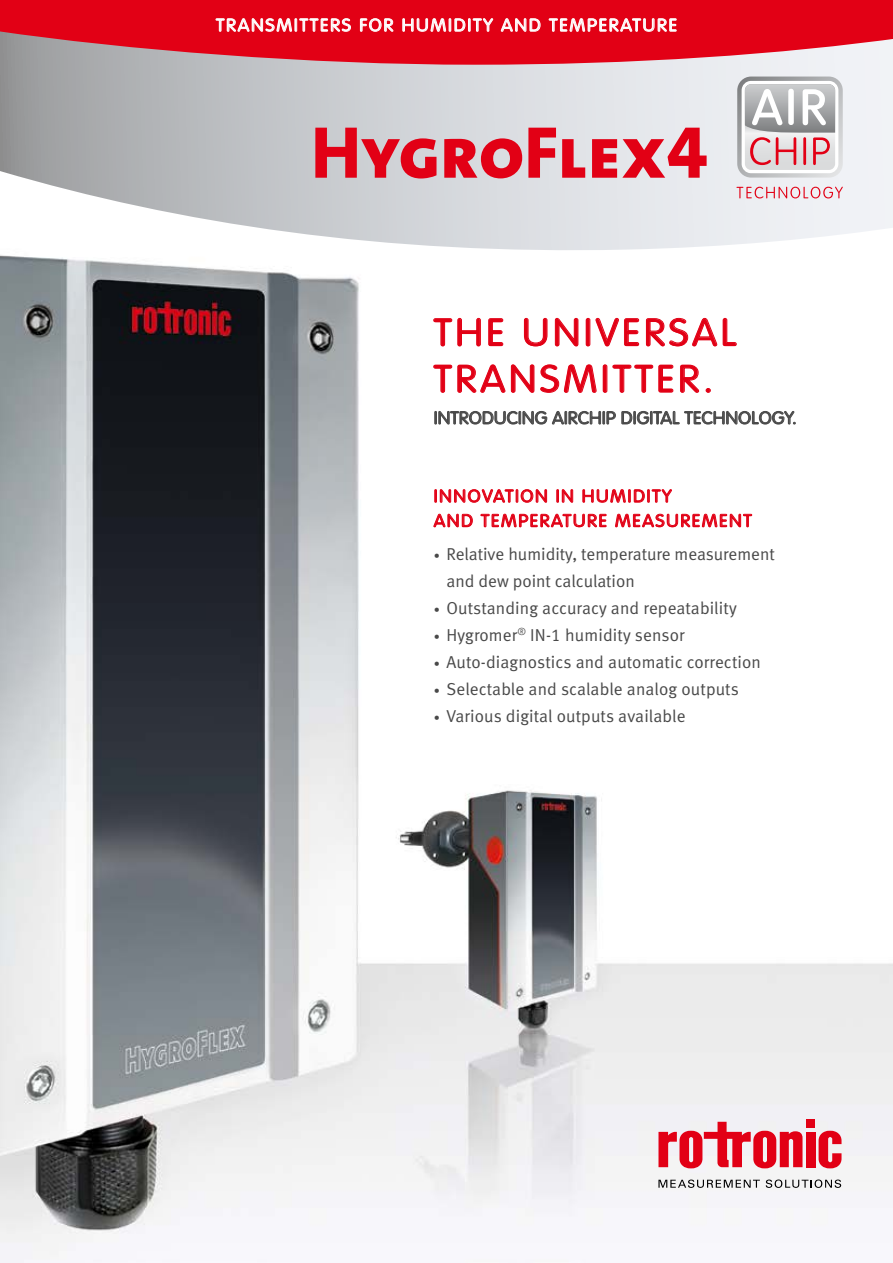
<style>
.page{position:relative;width:893px;height:1263px;background:#fff}
.page>*{position:absolute;margin:0;border:0;box-sizing:border-box;transform-origin:0 0}
.t1{font:300 37.95px "VAG Rounded LT";letter-spacing:.09em;color:#e20015;scale:1.08 1}
.t2{font:300 17.4px "VAG Rounded LT";letter-spacing:.09em;color:#e20015;scale:1.08 1}
.t3{font:300 17.4px "VAG Rounded LT";letter-spacing:.1em;color:#fff;scale:1.08 1}
.t4{font:300 17.4px "VAG Rounded LT";letter-spacing:.01em;color:#494949;scale:1.08 1}
.t5{font:17.25px/27px "Meta Normal LF";letter-spacing:.005em;color:#494949}
.s1{font-size:12px}
</style>
<div class="page">
<img style="left:0;top:255px;width:893px;height:1008px">
<svg style="left:0;top:65px;width:893px;height:185px"></svg>
<svg style="left:0;top:0;width:893px;height:65px;background:#dc2537"></svg>
<svg style="left:315px;top:128px;width:392px;height:51px;background:#dd7783"></svg>
<svg style="left:736px;top:187px;width:107px;height:11px"></svg>
<svg style="left:737px;top:77px;width:106px;height:101px"></svg>
<svg style="left:215px;top:13px;width:136px;height:24px;background:#e73545"></svg>
<svg style="left:360px;top:18px;width:33px;height:14px"></svg>
<svg style="left:402px;top:13px;width:91px;height:24px;background:#e73242"></svg>
<svg style="left:501px;top:17px;width:40px;height:15px"></svg>
<svg style="left:549px;top:13px;width:128px;height:24px;background:#e83646"></svg>
<svg style="left:433px;top:317px;width:48px;height:30px"></svg>
<svg style="left:488px;top:318px;width:16px;height:29px"></svg>
<svg style="left:523px;top:317px;width:25px;height:30px"></svg>
<svg style="left:554px;top:317px;width:25px;height:30px"></svg>
<div style="left:586px;top:318px;width:4px;height:28px;border:1px solid #e20015;border-radius:2px"></div>
<svg style="left:595px;top:317px;width:142px;height:30px"></svg>
<svg style="left:433px;top:364px;width:164px;height:29px"></svg>
<div style="left:603px;top:364px;width:4px;height:29px;border:1px solid #e20015;border-radius:2px"></div>
<svg style="left:612px;top:364px;width:62px;height:29px"></svg>
<svg style="left:680px;top:364px;width:20px;height:29px"></svg>
<svg style="left:706px;top:388px;width:5px;height:5px"></svg>
<svg style="left:434px;top:409px;width:362px;height:16px"></svg>
<svg style="left:433px;top:484px;width:319px;height:48px"></svg>
<div style="left:806px;top:1132px;width:9px;height:35px;background:#e20015"></div>
<svg style="left:819px;top:1131px;width:22px;height:37px"></svg>
<div style="left:806px;top:1119px;width:9px;height:9px;background:#e20015"></div>
<svg style="left:658px;top:1122px;width:144px;height:46px"></svg>
<svg style="left:658px;top:1179px;width:102px;height:8px"></svg>
<svg style="left:766px;top:1179px;width:75px;height:8px"></svg>
<p class="t3" style="left:216px;top:15px;width:428px">TRANSMITTERS FOR HUMIDITY AND TEMPERATURE</p>
<h1 class="t1" style="left:434px;top:311px;width:103px">THE UNI</h1>
<h1 class="t1" style="left:596px;top:311px;width:47px">VERSA</h1>
<h1 class="t1" style="left:721px;top:311px;width:16px">L</h1>
<h1 class="t1" style="left:434px;top:357px;width:260px">TRANSMITTER.</h1>
<p class="t4" style="left:434px;top:408px;width:338px">INTRODUCING AIRCHIP DIGITAL TECHNOLOGY.</p>
<p class="t2" style="left:434px;top:486px;width:19px">INNO</p>
<p class="t2" style="left:482px;top:486px;width:14px">VATION</p>
<p class="t2" style="left:556px;top:486px;width:49px">IN HUMIDITY</p>
<p class="t2" style="left:434px;top:511px;width:13px">AND</p>
<p class="t2" style="left:481px;top:511px;width:21px">TEMPERATURE</p>
<p class="t2" style="left:615px;top:511px;width:28px">MEASUREMENT</p>
<p class="t5" style="left:446px;top:540px;width:330px;text-indent:-13px"><span class="s1">•</span> Relative humidity, temperature measurement and dew point calculation</p>
<p class="t5" style="left:434px;top:594px;width:305px"><span class="s1">•</span> Outstanding accuracy and repeatability</p>
<p class="t5" style="left:434px;top:621px;width:252px"><span class="s1">•</span> Hygromer<sup>®</sup> IN-1 humidity sensor</p>
<p class="t5" style="left:434px;top:648px;width:329px"><span class="s1">•</span> Auto-diagnostics and automatic correction</p>
<p class="t5" style="left:434px;top:675px;width:307px"><span class="s1">•</span> Selectable and scalable analog outputs</p>
<p class="t5" style="left:434px;top:702px;width:253px"><span class="s1">•</span> Various digital outputs available</p>
</div>
